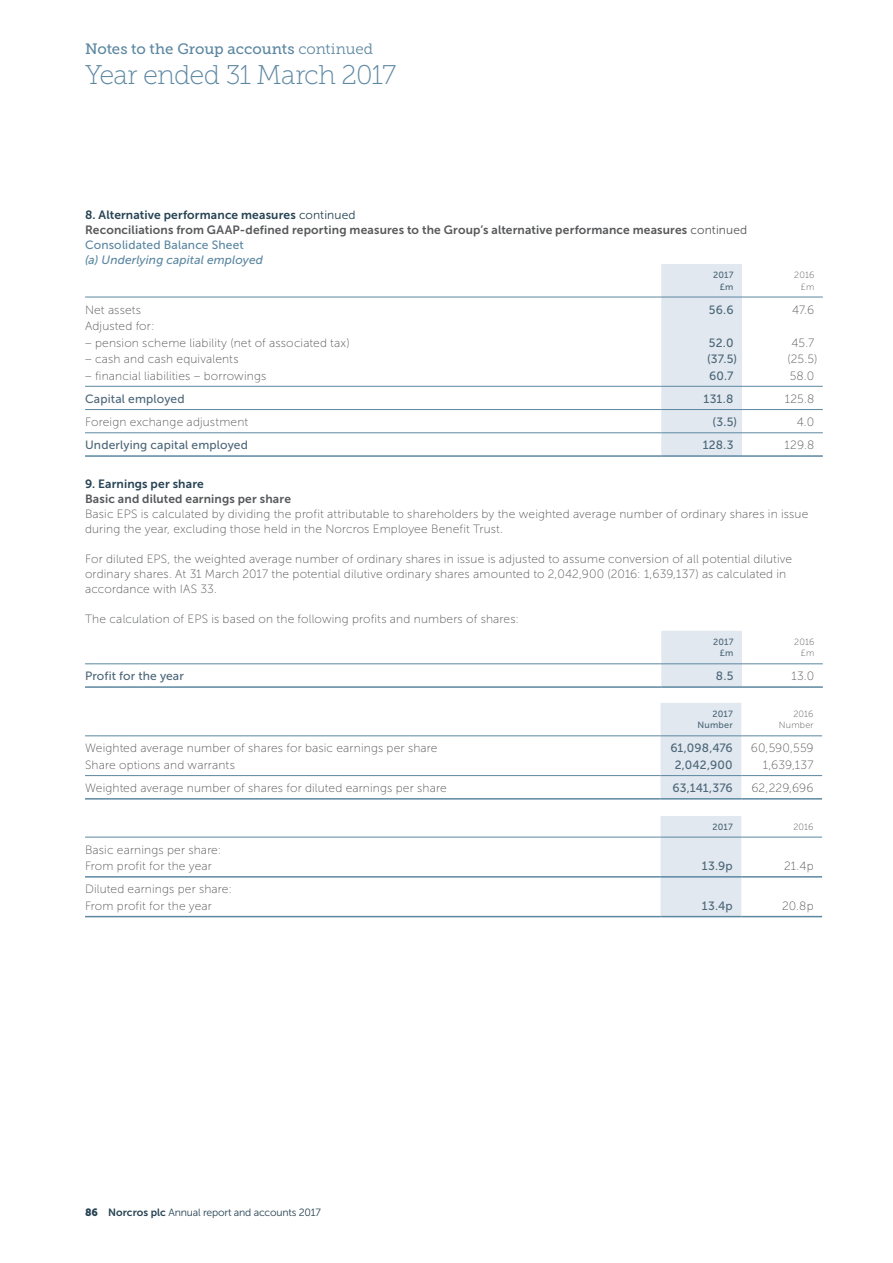
<style>
.page{position:relative;width:893px;height:1263px;background:#fff}
.page>*{position:absolute;margin:0;border:0;box-sizing:border-box;transform-origin:0 0}
.t1{font:27px "Museo Slab 100";letter-spacing:-.03em;color:#5c87a1}
.t2{font:15px "Museo Slab 500";letter-spacing:-.005em;color:#5c87a1}
.Body_text{font:12px/15px "Museo Sans 100";letter-spacing:.015em;color:#57585a}
.Figs_RT{font:12px "Museo Sans 100";letter-spacing:.015em;color:#57585a}
.Figs_LFT{font:12px "Museo Sans 100";letter-spacing:.015em;color:#57585a}
.Dir_Notes_Subhd_2{font:12px "Museo Sans 700";letter-spacing:.01em;color:#57585a}
.Figs_RT-2{font:12px "Museo Sans 500";letter-spacing:.01em;color:#4d6779}
.Body_text_before_tab{font:12px "Museo Sans 100";letter-spacing:.015em;color:#57585a}
.Figs_LFT-2{font:12px "Museo Sans 500";letter-spacing:.015em;color:#4d6779}
.Dir_Notes_Subhd_1{font:12px "Museo Sans 700";letter-spacing:.01em;color:#274353}
.Dir_Notes_subhd_4{font:italic 12px "Museo Sans 500";letter-spacing:.01em;color:#5c87a1}
.Dir_Notes_Subhd_3{font:12px "Museo Sans 500";letter-spacing:.015em;color:#5c87a1}
.Subhd_1_after_table{font:12px "Museo Sans 700";letter-spacing:.01em;color:#274353}
.t3{font:10.5px "Museo Sans 300";letter-spacing:-.02em;color:#274353}
.Figshd_RT{font:9px "Museo Sans 500";letter-spacing:.02em;color:#4d6779}
.Figshd_RT-2{font:9px "Museo Sans 100";letter-spacing:.01em;color:#57585a}
.s1{font-family:"Museo Slab 300"}
.s2{font-family:"Museo Sans 300"}
.s3{font-family:"Museo Sans 900"}
.s4{font-family:"Museo Sans 700"}
</style>
<div class="page">
<div style="left:661px;top:264px;width:81px;height:191px;background:#e1e8ef"></div>
<hr style="left:85px;top:386px;width:576px;height:1px;background:#5c87a1">
<hr style="left:661px;top:386px;width:81px;height:1px;background:#5c87a1">
<hr style="left:742px;top:386px;width:81px;height:1px;background:#5c87a1">
<hr style="left:85px;top:409px;width:576px;height:1px;background:#5c87a1">
<hr style="left:661px;top:409px;width:81px;height:1px;background:#5c87a1">
<hr style="left:742px;top:409px;width:81px;height:1px;background:#5c87a1">
<hr style="left:85px;top:297px;width:576px;height:1px;background:#5c87a1">
<hr style="left:661px;top:297px;width:81px;height:1px;background:#5c87a1">
<hr style="left:742px;top:297px;width:81px;height:1px;background:#5c87a1">
<hr style="left:85px;top:455px;width:576px;height:2px;background:#5c87a1">
<hr style="left:661px;top:455px;width:81px;height:2px;background:#5c87a1">
<hr style="left:742px;top:455px;width:81px;height:2px;background:#5c87a1">
<hr style="left:85px;top:432px;width:576px;height:1px;background:#5c87a1">
<hr style="left:661px;top:432px;width:81px;height:1px;background:#5c87a1">
<hr style="left:742px;top:432px;width:81px;height:1px;background:#5c87a1">
<div style="left:661px;top:631px;width:81px;height:55px;background:#e1e8ef"></div>
<hr style="left:85px;top:663px;width:576px;height:1px;background:#5c87a1">
<hr style="left:661px;top:663px;width:81px;height:1px;background:#5c87a1">
<hr style="left:742px;top:663px;width:81px;height:1px;background:#5c87a1">
<hr style="left:85px;top:686px;width:576px;height:2px;background:#5c87a1">
<hr style="left:661px;top:686px;width:81px;height:2px;background:#5c87a1">
<hr style="left:742px;top:686px;width:81px;height:2px;background:#5c87a1">
<div style="left:660px;top:703px;width:81px;height:213px;background:#e1e8ef"></div>
<div style="left:660px;top:799px;width:81px;height:16px;background:#fff"></div>
<hr style="left:85px;top:735px;width:575px;height:1px;background:#5c87a1">
<hr style="left:660px;top:735px;width:81px;height:1px;background:#5c87a1">
<hr style="left:741px;top:735px;width:81px;height:1px;background:#5c87a1">
<hr style="left:85px;top:916px;width:575px;height:1px;background:#5c87a1">
<hr style="left:660px;top:916px;width:81px;height:1px;background:#5c87a1">
<hr style="left:741px;top:916px;width:81px;height:1px;background:#5c87a1">
<hr style="left:85px;top:775px;width:575px;height:1px;background:#5c87a1">
<hr style="left:660px;top:775px;width:81px;height:1px;background:#5c87a1">
<hr style="left:741px;top:775px;width:81px;height:1px;background:#5c87a1">
<hr style="left:85px;top:798px;width:575px;height:1px;background:#5c87a1">
<hr style="left:660px;top:798px;width:81px;height:1px;background:#5c87a1">
<hr style="left:741px;top:798px;width:81px;height:1px;background:#5c87a1">
<hr style="left:85px;top:837px;width:575px;height:1px;background:#5c87a1">
<hr style="left:660px;top:837px;width:81px;height:1px;background:#5c87a1">
<hr style="left:741px;top:837px;width:81px;height:1px;background:#5c87a1">
<hr style="left:85px;top:876px;width:575px;height:1px;background:#5c87a1">
<hr style="left:660px;top:876px;width:81px;height:1px;background:#5c87a1">
<hr style="left:741px;top:876px;width:81px;height:1px;background:#5c87a1">
<p class="t2" style="left:85px;top:40px;width:289px">Notes to the Group accounts <span class="s1">continued</span></p>
<h1 class="t1" style="left:85px;top:60px;width:313px">Year ended 31 March 2017</h1>
<p class="Dir_Notes_Subhd_1" style="left:85px;top:208px;width:272px">8. Alternative performance measures <span class="s2">continued</span></p>
<p class="Dir_Notes_Subhd_2" style="left:85px;top:223px;width:664px">Reconciliations from GAAP-defined reporting measures to the Group’s alternative performance measures <span class="s2">continued</span></p>
<p class="Dir_Notes_Subhd_3" style="left:85px;top:238px;width:160px">Consolidated Balance Sheet</p>
<p class="Dir_Notes_subhd_4" style="left:85px;top:253px;width:180px">(a) Underlying capital employed</p>
<p class="Figshd_RT" style="left:713px;top:270px;width:22px">2017</p>
<p class="Figshd_RT" style="left:720px;top:281px;width:15px">£m</p>
<p class="Figshd_RT-2" style="left:794px;top:270px;width:22px">2016</p>
<p class="Figshd_RT-2" style="left:801px;top:282px;width:15px">£m</p>
<p class="Figs_LFT" style="left:85px;top:303px;width:58px">Net assets</p>
<p class="Figs_RT-2" style="left:709px;top:303px;width:26px">56.6</p>
<p class="Figs_RT" style="left:792px;top:303px;width:24px">47.6</p>
<p class="Figs_LFT" style="left:85px;top:320px;width:71px">Adjusted for:</p>
<p class="Figs_LFT" style="left:85px;top:336px;width:266px">– pension scheme liability (net of associated tax)</p>
<p class="Figs_RT-2" style="left:709px;top:336px;width:26px">52.0</p>
<p class="Figs_RT" style="left:791px;top:336px;width:24px">45.7</p>
<p class="Figs_LFT" style="left:85px;top:353px;width:155px">– cash and cash equivalents</p>
<p class="Figs_RT-2" style="left:707px;top:352px;width:31px">(37.5)</p>
<p class="Figs_RT" style="left:787px;top:353px;width:32px">(25.5)</p>
<p class="Figs_LFT" style="left:85px;top:369px;width:183px">– financial liabilities – borrowings</p>
<p class="Figs_RT-2" style="left:709px;top:369px;width:26px">60.7</p>
<p class="Figs_RT" style="left:790px;top:369px;width:26px">58.0</p>
<p class="Figs_LFT-2" style="left:85px;top:392px;width:101px">Capital employed</p>
<p class="Figs_RT-2" style="left:704px;top:392px;width:31px">131.8</p>
<p class="Figs_RT" style="left:785px;top:392px;width:31px">125.8</p>
<p class="Figs_LFT" style="left:85px;top:415px;width:165px">Foreign exchange adjustment</p>
<p class="Figs_RT-2" style="left:713px;top:415px;width:26px">(3.5)</p>
<p class="Figs_RT" style="left:797px;top:415px;width:19px">4.0</p>
<p class="Figs_LFT-2" style="left:85px;top:439px;width:164px">Underlying capital employed</p>
<p class="Figs_RT-2" style="left:703px;top:439px;width:32px">128.3</p>
<p class="Figs_RT" style="left:785px;top:439px;width:31px">129.8</p>
<p class="Subhd_1_after_table" style="left:85px;top:477px;width:120px">9. Earnings per share</p>
<p class="Dir_Notes_Subhd_2" style="left:85px;top:492px;width:207px">Basic and diluted earnings per share</p>
<p class="Body_text" style="left:85px;top:507px;width:725px">Basic EPS is calculated by dividing the profit attributable to shareholders by the weighted average number of ordinary shares in issue during the year, excluding those held in the Norcros Employee Benefit Trust.</p>
<p class="Body_text" style="left:85px;top:552px;width:709px">For diluted EPS, the weighted average number of ordinary shares in issue is adjusted to assume conversion of all potential dilutive ordinary shares. At 31 March 2017 the potential dilutive ordinary shares amounted to 2,042,900 (2016: 1,639,137) as calculated in accordance with IAS 33.</p>
<p class="Body_text_before_tab" style="left:85px;top:613px;width:435px">The calculation of EPS is based on the following profits and numbers of shares:</p>
<p class="Figshd_RT" style="left:713px;top:637px;width:22px">2017</p>
<p class="Figshd_RT" style="left:720px;top:648px;width:15px">£m</p>
<p class="Figshd_RT-2" style="left:794px;top:637px;width:22px">2016</p>
<p class="Figshd_RT-2" style="left:801px;top:648px;width:15px">£m</p>
<p class="Figs_LFT-2" style="left:85px;top:670px;width:100px">Profit for the year</p>
<p class="Figs_RT-2" style="left:716px;top:670px;width:19px">8.5</p>
<p class="Figs_RT" style="left:791px;top:670px;width:24px">13.0</p>
<p class="Figshd_RT" style="left:712px;top:709px;width:22px">2017</p>
<p class="Figshd_RT" style="left:697px;top:720px;width:37px">Number</p>
<p class="Figshd_RT-2" style="left:793px;top:709px;width:22px">2016</p>
<p class="Figshd_RT-2" style="left:779px;top:720px;width:36px">Number</p>
<p class="Figs_RT" style="left:85px;top:742px;width:354px">Weighted average number of shares for basic earnings per share</p>
<p class="Figs_RT-2" style="left:670px;top:742px;width:64px">61,098,476</p>
<p class="Figs_RT" style="left:751px;top:742px;width:64px">60,590,559</p>
<p class="Figs_RT" style="left:85px;top:758px;width:151px">Share options and warrants</p>
<p class="Figs_RT-2" style="left:675px;top:758px;width:60px">2,042,900</p>
<p class="Figs_RT" style="left:763px;top:758px;width:52px">1,639,137</p>
<p class="Figs_RT" style="left:85px;top:782px;width:363px">Weighted average number of shares for diluted earnings per share</p>
<p class="Figs_RT-2" style="left:672px;top:781px;width:62px">63,141,376</p>
<p class="Figs_RT" style="left:751px;top:782px;width:64px">62,229,696</p>
<p class="Figshd_RT" style="left:712px;top:821px;width:22px">2017</p>
<p class="Figshd_RT-2" style="left:793px;top:822px;width:22px">2016</p>
<p class="Figs_RT" style="left:85px;top:843px;width:138px">Basic earnings per share:</p>
<p class="Figs_RT" style="left:85px;top:860px;width:128px">From profit for the year</p>
<p class="Figs_RT-2" style="left:702px;top:859px;width:32px">13.9p</p>
<p class="Figs_RT" style="left:784px;top:860px;width:31px">21.4p</p>
<p class="Figs_RT" style="left:85px;top:883px;width:148px">Diluted earnings per share:</p>
<p class="Figs_RT" style="left:85px;top:899px;width:128px">From profit for the year</p>
<p class="Figs_RT-2" style="left:702px;top:899px;width:33px">13.4p</p>
<p class="Figs_RT" style="left:782px;top:899px;width:33px">20.8p</p>
<p class="t3" style="left:85px;top:1206px;width:237px"><span class="s3">86</span> <span class="s4">Norcros plc</span> Annual report and accounts 2017</p>
</div>
